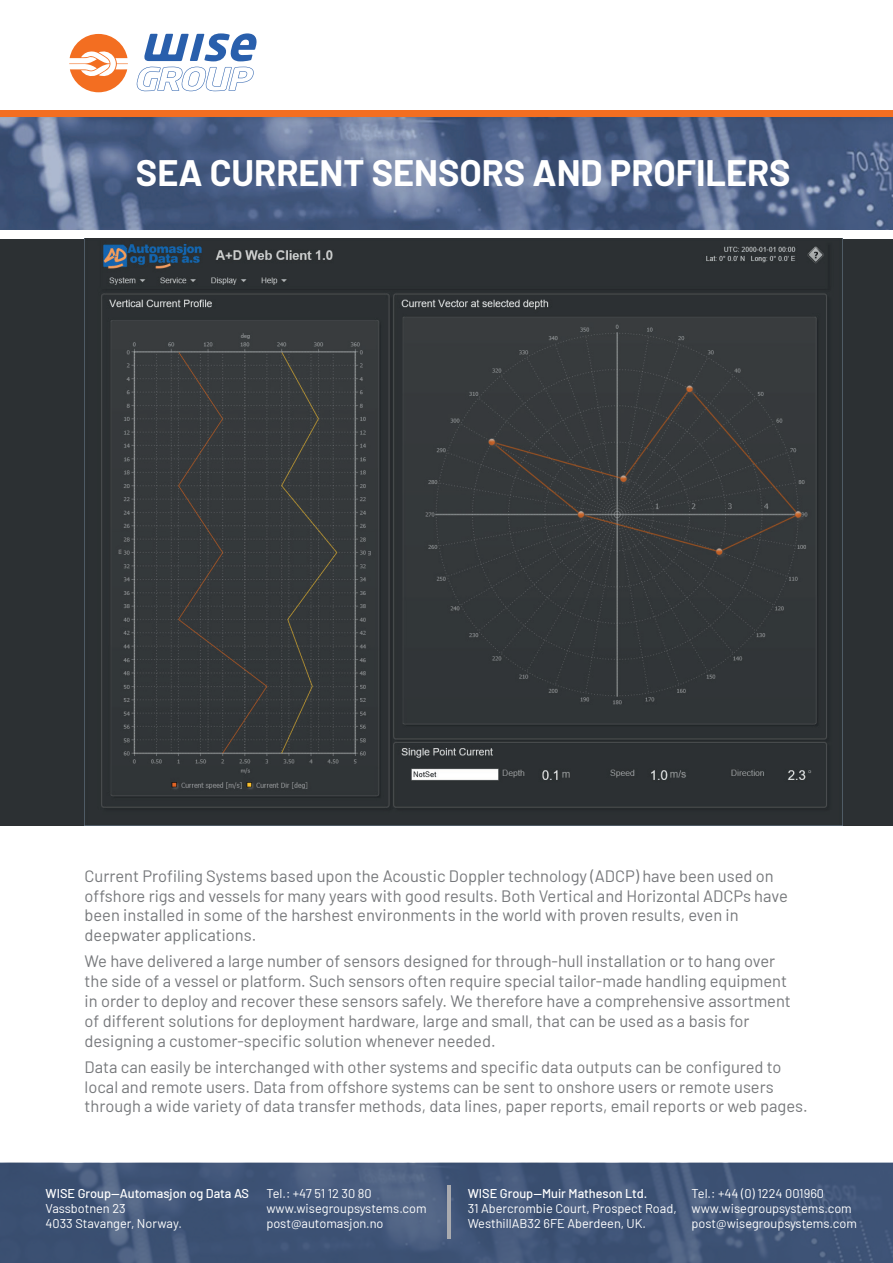
<style>
.page{position:relative;width:893px;height:1263px;background:#fff}
.page>*{position:absolute;margin:0;border:0;box-sizing:border-box;transform-origin:0 0}
.t1{font:700 36px "Barlow";color:#fff}
.t2{font:16.5px/19.8px "Barlow";color:#76787b}
.t3{font:12.75px/15.3px "Barlow";color:#fff}
.t4{font:500 12.75px "Barlow";color:#fff}
</style>
<div class="page">
<svg style="left:144px;top:33px;width:113px;height:28px"></svg>
<svg style="left:136px;top:67px;width:118px;height:24px"></svg>
<svg style="left:69px;top:34px;width:59px;height:58px"></svg>
<svg style="left:0;top:117px;width:893px;height:113px;background:#53668b"></svg>
<svg style="left:0;top:1163px;width:893px;height:100px;background:#415678"></svg>
<hr style="left:447px;top:1185px;width:4px;height:53px;background:#aaabaf">
<div style="left:0;top:111px;width:893px;height:6px;background:#f36e21"></div>
<div style="left:0;top:239px;width:893px;height:586px;background:#2c3033"></div>
<img style="left:84px;top:239px;width:743px;height:586px">
<h1 class="t1" style="left:136px;top:146px;width:656px">SEA CURRENT SENSORS AND PROFILERS</h1>
<p class="t2" style="left:85px;top:865px;width:705px">Current Profiling Systems based upon the Acoustic Doppler technology (ADCP) have been used on offshore rigs and vessels for many years with good results. Both Vertical and Horizontal ADCPs have been installed in some of the harshest environments in the world with proven results, even in deepwater applications.</p>
<p class="t2" style="left:85px;top:950px;width:708px">We have delivered a large number of sensors designed for through-hull installation or to hang over the side of a vessel or platform. Such sensors often require special tailor-made handling equipment in order to deploy and recover these sensors safely. We therefore have a comprehensive assortment of different solutions for deployment hardware, large and small, that can be used as a basis for designing a customer-specific solution whenever needed.</p>
<p class="t2" style="left:85px;top:1056px;width:724px">Data can easily be interchanged with other systems and specific data outputs can be configured to local and remote users. Data from offshore systems can be sent to onshore users or remote users through a wide variety of data transfer methods, data lines, paper reports, email reports or web pages.</p>
<p class="t4" style="left:45px;top:1184px;width:205px">WISE Group—Automasjon og Data AS</p>
<p class="t3" style="left:45px;top:1200px;width:138px">Vassbotnen 23<br>4033 Stavanger, Norway.</p>
<p class="t3" style="left:266px;top:1184px;width:162px">Tel.: +47 51 12 30 80 www.wisegroupsystems.com post@automasjon.no</p>
<p class="t4" style="left:468px;top:1184px;width:181px">WISE Group—Muir Matheson Ltd.</p>
<p class="t3" style="left:468px;top:1200px;width:210px">31 Abercrombie Court, Prospect Road,<br>WesthillAB32 6FE Aberdeen, UK.</p>
<p class="t3" style="left:692px;top:1184px;width:167px">Tel.: +44 (0) 1224 001960 www.wisegroupsystems.com post@wisegroupsystems.com</p>
</div>
